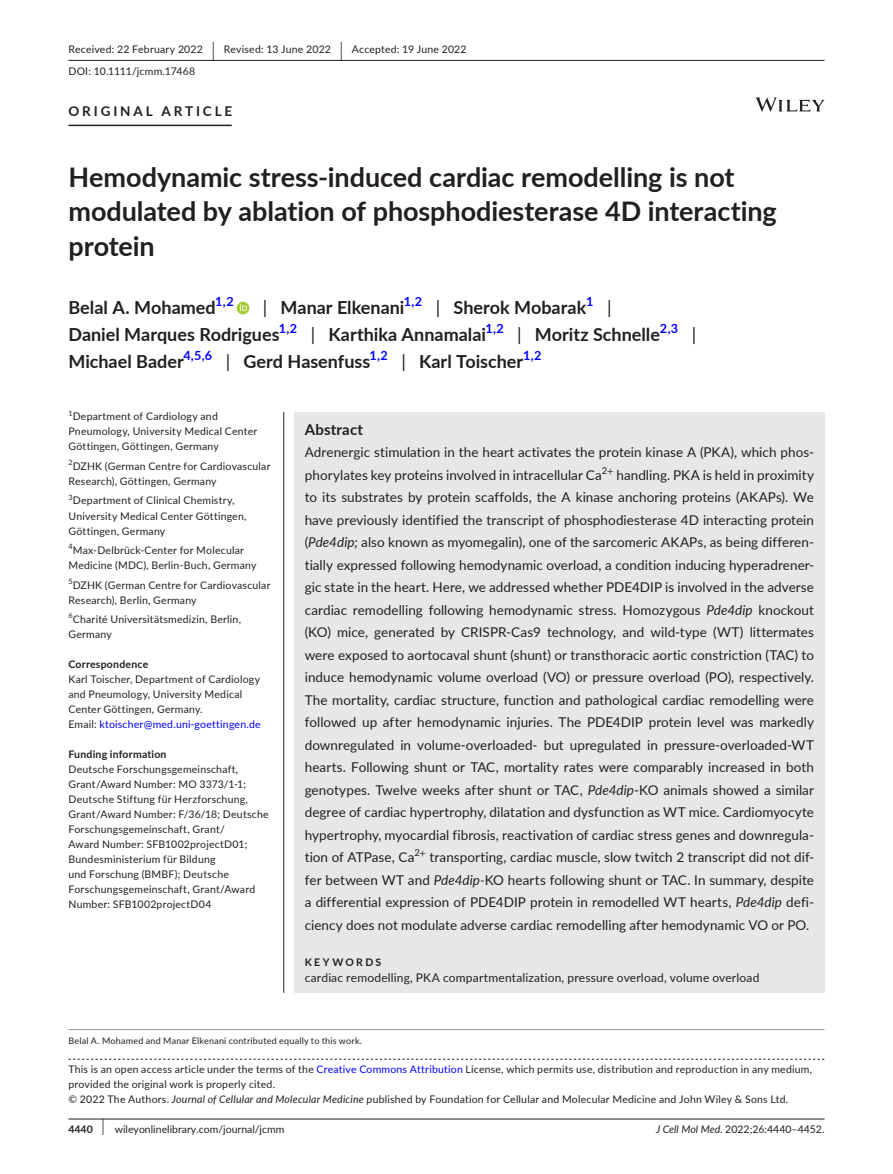
<style>
.page{position:relative;width:893px;height:1174px;background:#fff}
.page>*{position:absolute;margin:0;border:0;box-sizing:border-box;transform-origin:0 0}
.t1{font:700 27px/34.5px "Lato";color:#231f20}
.t2{font:700 18px "Lato";color:#231f20}
.t3{font:18px "Lato";color:#231f20}
.t4{font:700 15px "Lato";letter-spacing:.015em;color:#231f20}
.t5{font:13.5px/22.5px "Lato";letter-spacing:.005em;color:#231f20;text-align:justify}
.t6{font:700 13.5px "Lato";letter-spacing:.215em;color:#231f20}
.t7{font:700 12.6px "Lato";color:#00f}
.t8{font:12px "Lato";letter-spacing:.015em;color:#231f20}
.t9{font:10.5px/15px "Lato";letter-spacing:.02em;color:#231f20}
.t10{font:10.5px "Lato";color:#231f20}
.t11{font:700 10.5px "Lato";letter-spacing:.02em;color:#231f20}
.t12{font:700 10.5px "Lato";letter-spacing:.22em;color:#231f20}
.t13{font:9.45px "Lato";color:#231f20}
.t14{font:9px "Lato";letter-spacing:.025em;color:#231f20}
.s1{font-size:19.65px}
.s2{font-weight:400}
.s3{color:#00f}
.s4{font-family:"STIX"}
.s5{font-style:italic}
.s6{font-weight:700}
.s7{font-size:17.4px}
</style>
<div class="page">
<hr style="left:68px;top:1118px;width:756px;height:1px;background:#231f20">
<svg style="left:756px;top:97px;width:68px;height:15px"></svg>
<hr style="left:68px;top:60px;width:756px;height:1px;background:#231f20">
<hr style="left:68px;top:125px;width:164px;height:1px;background:#231f20">
<div style="left:237px;top:302px;width:12px;height:12px;background:#a5cd39;border-radius:50%"></div>
<svg style="left:240px;top:304px;width:7px;height:7px"></svg>
<svg style="left:68px;top:1058px;width:756px;height:1px"></svg>
<hr style="left:68px;top:1029px;width:756px;height:1px;background:#939598">
<div style="left:294px;top:412px;width:530px;height:580px;background:#e6e7e9"></div>
<hr style="left:283px;top:412px;width:1px;height:580px;background:#231f20">
<p class="t9" style="left:68px;top:38px;width:400px;line-height:21.8px">Received: 22 February 2022 <span class="s1">|</span> Revised: 13 June 2022 <span class="s1">|</span> Accepted: 19 June 2022<br>DOI: 10.1111/jcmm.17468</p>
<p class="t6" style="left:68px;top:101px;width:165px">ORIGINAL ARTICLE</p>
<h1 class="t1" style="left:68px;top:159px;width:710px">Hemodynamic stress-induced cardiac remodelling is not modulated by ablation of phosphodiesterase 4D interacting protein</h1>
<h2 class="t2" style="left:68px;top:295px;width:149px">Belal A. Mohamed</h2>
<p class="t7" style="left:215px;top:292px;width:20px">1,2</p>
<h2 class="t2" style="left:263px;top:295px;width:143px"><span class="s2">|</span> Manar Elkenani</h2>
<p class="t7" style="left:404px;top:292px;width:20px">1,2</p>
<h2 class="t2" style="left:436px;top:295px;width:152px"><span class="s2">|</span> Sherok Mobarak</h2>
<p class="t7" style="left:586px;top:292px;width:9px">1</p>
<h2 class="t3" style="left:607px;top:295px;width:6px">|</h2>
<h2 class="t2" style="left:68px;top:322px;width:213px">Daniel Marques Rodrigues</h2>
<p class="t7" style="left:279px;top:319px;width:20px">1,2</p>
<h2 class="t2" style="left:311px;top:322px;width:177px"><span class="s2">|</span> Karthika Annamalai</h2>
<p class="t7" style="left:485px;top:319px;width:20px">1,2</p>
<h2 class="t2" style="left:517px;top:322px;width:144px"><span class="s2">|</span> Moritz Schnelle</h2>
<p class="t7" style="left:660px;top:319px;width:20px">2,3</p>
<h2 class="t3" style="left:692px;top:322px;width:6px">|</h2>
<h2 class="t2" style="left:68px;top:349px;width:117px">Michael Bader</h2>
<p class="t7" style="left:183px;top:346px;width:30px">4,5,6</p>
<h2 class="t2" style="left:226px;top:349px;width:146px"><span class="s2">|</span> Gerd Hasenfuss</h2>
<p class="t7" style="left:370px;top:346px;width:20px">1,2</p>
<h2 class="t2" style="left:401px;top:349px;width:123px"><span class="s2">|</span> Karl Toischer</h2>
<p class="t7" style="left:523px;top:346px;width:20px">1,2</p>
<p class="t9" style="left:68px;top:409px;width:190px"><sup>1</sup>Department of Cardiology and<br>Pneumology, University Medical Center<br>Göttingen, Göttingen, Germany</p>
<p class="t9" style="left:68px;top:458px;width:204px"><sup>2</sup>DZHK (German Centre for Cardiovascular<br>Research), Göttingen, Germany</p>
<p class="t9" style="left:68px;top:493px;width:180px"><sup>3</sup>Department of Clinical Chemistry,<br>University Medical Center Göttingen,<br>Göttingen, Germany</p>
<p class="t9" style="left:68px;top:542px;width:190px"><sup>4</sup>Max-Delbrück-Center for Molecular<br>Medicine (MDC), Berlin-Buch, Germany</p>
<p class="t9" style="left:68px;top:577px;width:204px"><sup>5</sup>DZHK (German Centre for Cardiovascular<br>Research), Berlin, Germany</p>
<p class="t9" style="left:68px;top:611px;width:174px"><sup>6</sup>Charité Universitätsmedizin, Berlin,<br>Germany</p>
<p class="t11" style="left:68px;top:656px;width:81px">Correspondence</p>
<p class="t9" style="left:68px;top:671px;width:194px">Karl Toischer, Department of Cardiology and Pneumology, University Medical Center Göttingen, Germany.<br>Email: <span class="s3">ktoischer@med.uni-goettingen.de</span></p>
<p class="t11" style="left:68px;top:746px;width:100px">Funding information</p>
<p class="t9" style="left:68px;top:761px;width:202px">Deutsche Forschungsgemeinschaft, Grant/Award Number: MO 3373/1-1; Deutsche Stiftung für Herzforschung, Grant/Award Number: F/36/18; Deutsche Forschungsgemeinschaft, Grant/<br>Award Number: SFB1002projectD01; Bundesministerium für Bildung<br>und Forschung (BMBF); Deutsche Forschungsgemeinschaft, Grant/Award Number: SFB1002projectD04</p>
<p class="t4" style="left:305px;top:418px;width:60px">Abstract</p>
<p class="t5" style="left:305px;top:440px;width:511px">Adrenergic stimulation in the heart activates the protein kinase A (PKA), which phos&shy;phorylates key proteins involved in intracellular Ca</p>
<p class="t13" style="left:602px;top:463px;width:13px">2<span class="s4">+</span></p>
<p class="t5" style="left:305px;top:463px;width:511px;text-indent:312px">handling. PKA is held in proximity to its substrates by protein scaffolds, the A kinase anchoring proteins (AKAPs). We have previously identified the transcript of phosphodiesterase 4D interacting protein (<span class="s5">Pde4dip;</span> also known as myomegalin), one of the sarcomeric AKAPs, as being differen&shy;tially expressed following hemodynamic overload, a condition inducing hyperadrener&shy;gic state in the heart. Here, we addressed whether PDE4DIP is involved in the adverse cardiac remodelling following hemodynamic stress. Homozygous <span class="s5">Pde4dip</span> knockout (KO) mice, generated by CRISPR-Cas9 technology, and wild-type (WT) littermates were exposed to aortocaval shunt (shunt) or transthoracic aortic constriction (TAC) to induce hemodynamic volume overload (VO) or pressure overload (PO), respectively.<br>The mortality, cardiac structure, function and pathological cardiac remodelling were followed up after hemodynamic injuries. The PDE4DIP protein level was markedly downregulated in volume-overloaded- but upregulated in pressure-overloaded-WT hearts. Following shunt or TAC, mortality rates were comparably increased in both genotypes. Twelve weeks after shunt or TAC, <span class="s5">Pde4dip</span>-KO animals showed a similar degree of cardiac hypertrophy, dilatation and dysfunction as WT mice. Cardiomyocyte hypertrophy, myocardial fibrosis, reactivation of cardiac stress genes and downregula&shy;tion of ATPase, Ca</p>
<p class="t13" style="left:414px;top:846px;width:13px">2<span class="s4">+</span></p>
<p class="t5" style="left:305px;top:845px;width:511px;text-indent:125px">transporting, cardiac muscle, slow twitch 2 transcript did not dif&shy;fer between WT and <span class="s5">Pde4dip-</span>KO hearts following shunt or TAC. In summary, despite a differential expression of PDE4DIP protein in remodelled WT hearts, <span class="s5">Pde4dip</span> defi&shy;ciency does not modulate adverse cardiac remodelling after hemodynamic VO or PO.</p>
<p class="t12" style="left:305px;top:954px;width:78px">KEYWORDS</p>
<p class="t8" style="left:305px;top:969px;width:456px">cardiac remodelling, PKA compartmentalization, pressure overload, volume overload</p>
<p class="t14" style="left:68px;top:1033px;width:295px">Belal A. Mohamed and Manar Elkenani contributed equally to this work.</p>
<p class="t9" style="left:68px;top:1061px;width:745px">This is an open access article under the terms of the <span class="s3">Creative Commons Attribution</span> License, which permits use, distribution and reproduction in any medium, provided the original work is properly cited.<br>© 2022 The Authors. <span class="s5">Journal of Cellular and Molecular Medicine</span> published by Foundation for Cellular and Molecular Medicine and John Wiley &amp; Sons Ltd.</p>
<p class="t10" style="left:68px;top:1121px;width:217px"><span class="s6">4440</span> <span class="s7">|</span> wileyonlinelibrary.com/journal/jcmm</p>
<p class="t10" style="left:656px;top:1121px;width:170px"><span class="s5">J Cell Mol Med.</span> 2022;26:4440–4452.</p>
</div>
